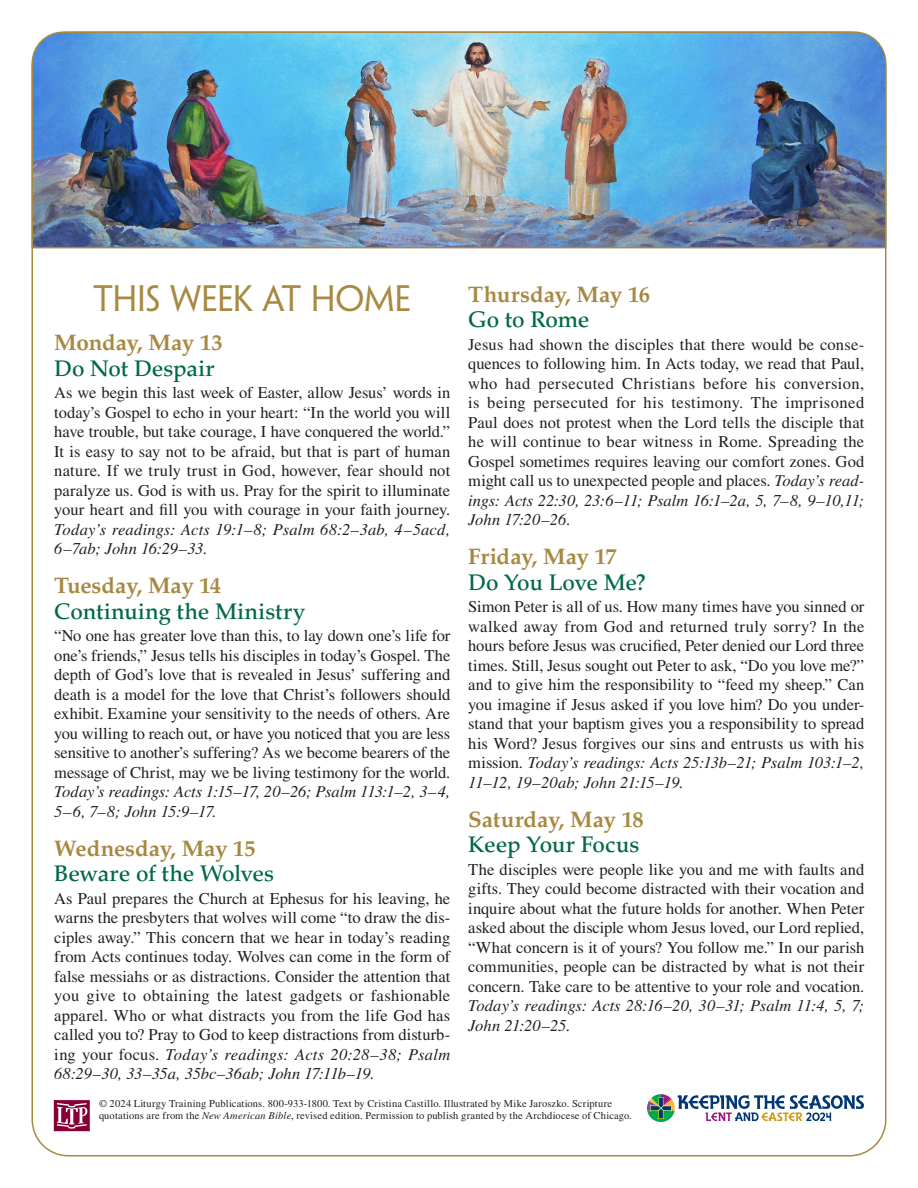
<style>
.page{position:relative;width:918px;height:1188px;background:#fff}
.page>*{position:absolute;margin:0;border:0;box-sizing:border-box;transform-origin:0 0}
.sect1__back_EASTR{font:33px "Penumbra Flare Std";letter-spacing:-.01em;color:#a78942}
.h1__back_EASTR{font:700 22.5px "Palatino LT Std";letter-spacing:-.01em;color:#a78942}
.h2__back_ALL{font:500 22.5px "Palatino LT Std";letter-spacing:-.01em;color:#026a43}
.h2__back_ALL-2{font:500 22.5px "Palatino LT Std";letter-spacing:.015em;color:#026a43}
.para__back{font:16.5px/19.5px "Times LT Std";color:#231f20;text-align:justify}
.t1{font:10.5px/12px "Times LT Std";letter-spacing:.015em;color:#231f20}
.s1{font-style:italic}
</style>
<div class="page">
<svg style="left:54px;top:1100px;width:36px;height:31px"></svg>
<svg style="left:647px;top:1094px;width:217px;height:28px"></svg>
<img style="left:31px;top:31px;width:856px;height:218px">
<p class="sect1__back_EASTR" style="left:94px;top:279px;width:319px">THIS WEEK AT HOME</p>
<p class="h1__back_EASTR" style="left:54px;top:330px;width:170px">Monday, May 13</p>
<p class="h2__back_ALL" style="left:54px;top:355px;width:162px">Do Not Despair</p>
<p class="para__back" style="left:54px;top:383px;width:398px">As we begin this last week of Easter, allow Jesus’ words in today’s Gospel to echo in your heart: “In the world you will have trouble, but take courage, I have conquered the world.” It is easy to say not to be afraid, but that is part of human nature. If we truly trust in God, however, fear should not paralyze us. God is with us. Pray for the spirit to illuminate your heart and fill you with courage in your faith journey.<br><span class="s1">Today’s readings: Acts 19:1–8; Psalm 68:2–3ab, 4–5acd, 6–7ab; John 16:29–33</span>.</p>
<p class="h1__back_EASTR" style="left:54px;top:573px;width:168px">Tuesday, May 14</p>
<p class="h2__back_ALL-2" style="left:54px;top:598px;width:252px">Continuing the Ministry</p>
<p class="para__back" style="left:54px;top:626px;width:398px">“No one has greater love than this, to lay down one’s life for one’s friends,” Jesus tells his disciples in today’s Gospel. The depth of God’s love that is revealed in Jesus’ suffering and death is a model for the love that Christ’s followers should exhibit. Examine your sensitivity to the needs of others. Are you willing to reach out, or have you noticed that you are less sensitive to another’s suffering? As we become bearers of the message of Christ, may we be living testimony for the world.<br><span class="s1">Today’s readings: Acts 1:15–17, 20–26; Psalm 113:1–2, 3–4, 5–6, 7–8; John 15:9–17</span>.</p>
<p class="h1__back_EASTR" style="left:54px;top:835px;width:203px">Wednesday, May 15</p>
<p class="h2__back_ALL" style="left:54px;top:861px;width:221px">Beware of the Wolves</p>
<p class="para__back" style="left:54px;top:889px;width:398px">As Paul prepares the Church at Ephesus for his leaving, he warns the presbyters that wolves will come “to draw the dis&shy;ciples away.” This concern that we hear in today’s reading from Acts continues today. Wolves can come in the form of false messiahs or as distractions. Consider the attention that you give to obtaining the latest gadgets or fashionable apparel. Who or what distracts you from the life God has called you to? Pray to God to keep distractions from disturb&shy;ing your focus. <span class="s1">Today’s readings: Acts 20:28–38; Psalm 68:29–30, 33–35a, 35bc–36ab; John 17:11b–19</span>.</p>
<p class="h1__back_EASTR" style="left:468px;top:281px;width:183px">Thursday, May 16</p>
<p class="h2__back_ALL" style="left:468px;top:307px;width:123px">Go to Rome</p>
<p class="para__back" style="left:468px;top:334px;width:398px">Jesus had shown the disciples that there would be conse&shy;quences to following him. In Acts today, we read that Paul, who had persecuted Christians before his conversion, is being persecuted for his testimony. The imprisoned Paul does not protest when the Lord tells the disciple that he will continue to bear witness in Rome. Spreading the Gospel sometimes requires leaving our comfort zones. God might call us to unexpected people and places. <span class="s1">Today’s read&shy;ings: Acts 22:30, 23:6–11; Psalm 16:1–2a, 5, 7–8, 9–10,11; John 17:20–26.</span></p>
<p class="h1__back_EASTR" style="left:468px;top:544px;width:150px">Friday, May 17</p>
<p class="h2__back_ALL" style="left:468px;top:569px;width:179px">Do You Love Me?</p>
<p class="para__back" style="left:468px;top:597px;width:398px">Simon Peter is all of us. How many times have you sinned or walked away from God and returned truly sorry? In the hours before Jesus was crucified, Peter denied our Lord three times. Still, Jesus sought out Peter to ask, “Do you love me?” and to give him the responsibility to “feed my sheep.” Can you imagine if Jesus asked if you love him? Do you under&shy;stand that your baptism gives you a responsibility to spread his Word? Jesus forgives our sins and entrusts us with his mission. <span class="s1">Today’s readings: Acts 25:13b–21; Psalm 103:1–2, 11–12, 19–20ab; John 21:15–19</span>.</p>
<p class="h1__back_EASTR" style="left:468px;top:806px;width:177px">Saturday, May 18</p>
<p class="h2__back_ALL" style="left:468px;top:832px;width:173px">Keep Your Focus</p>
<p class="para__back" style="left:468px;top:859px;width:398px">The disciples were people like you and me with faults and gifts. They could become distracted with their vocation and inquire about what the future holds for another. When Peter asked about the disciple whom Jesus loved, our Lord replied, “What concern is it of yours? You follow me.” In our parish communities, people can be distracted by what is not their concern. Take care to be attentive to your role and vocation.<br><span class="s1">Today’s readings: Acts 28:16–20, 30–31; Psalm 11:4, 5, 7; John 21:20–25</span>.</p>
<p class="t1" style="left:99px;top:1097px;width:534px">© 2024 Liturgy Training Publications. 800-933-1800. Text by Cristina Castillo. Illustrated by Mike Jaroszko. Scripture quotations are from the <span class="s1">New American Bible</span>, revised edition. Permission to publish granted by the Archdiocese of Chicago.</p>
</div>
